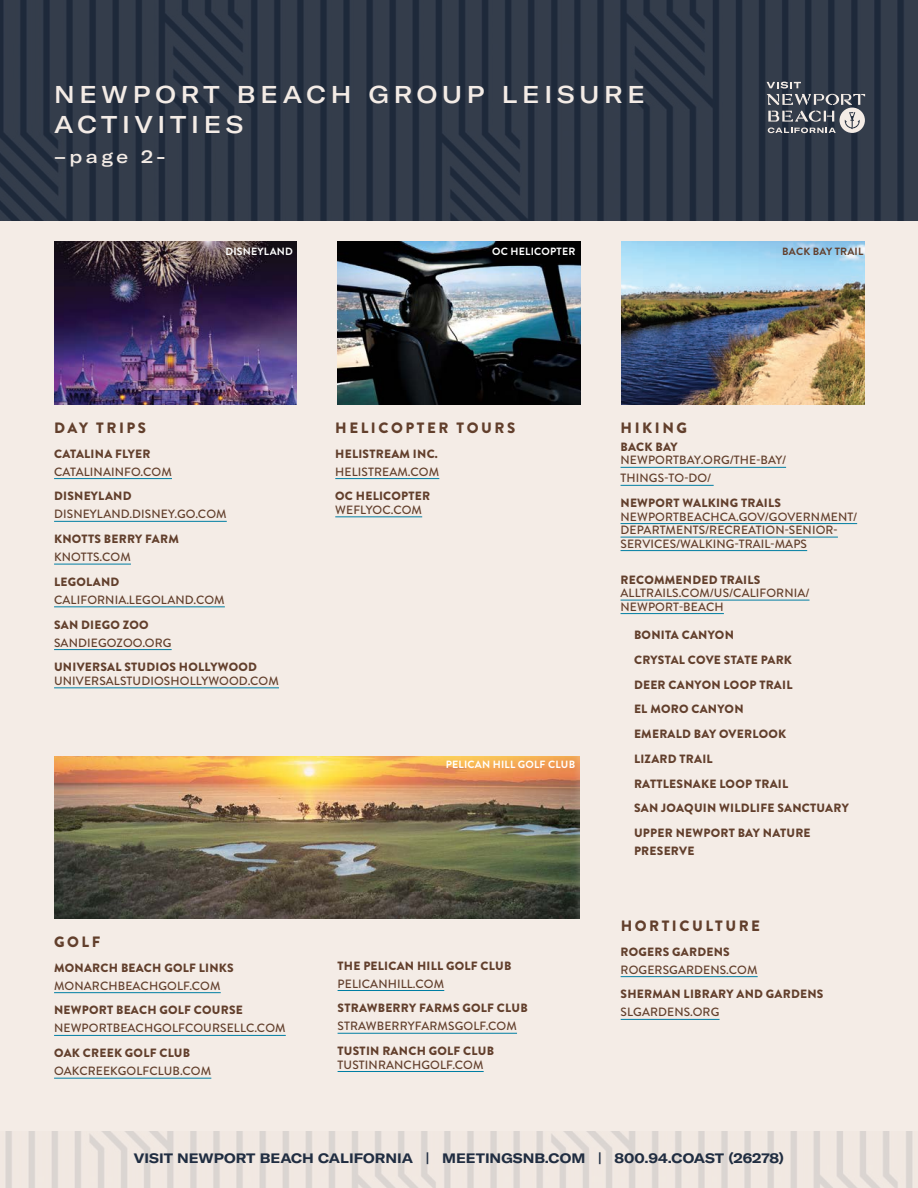
<style>
.page{position:relative;width:918px;height:1188px;background:#f4ece6}
.page>*{position:absolute;margin:0;border:0;box-sizing:border-box;transform-origin:0 0}
.t1{font:500 expanded 24px/30px "GT America";letter-spacing:.2em;color:#f4ece6}
.t2{font:500 expanded 18px "GT America";color:#f4ece6}
.t3{font:900 15px "Brandon Grotesque";letter-spacing:.17em;color:#623f2c}
.t4{font:700 expanded 13.5px "GT America";color:#202d41}
.t5{font:500 12px/18px "Brandon Grotesque";letter-spacing:.01em;color:#623f2c}
.t6{font:900 12px/18px "Brandon Grotesque";letter-spacing:.02em;color:#623f2c}
.t7{font:700 10.5px "Brandon Grotesque";letter-spacing:.02em;color:#fff}
.t8{font:700 10.5px "Brandon Grotesque";letter-spacing:.02em;color:#623f2c}
.s1{font-weight:900}
.s2{font-weight:500}
</style>
<div class="page">
<img style="left:5px;top:1132px;width:908px;height:56px">
<img style="left:0;top:0;width:918px;height:221px">
<hr style="left:54px;top:478px;width:118px;height:1px;background:#007ea3">
<hr style="left:54px;top:521px;width:173px;height:1px;background:#007ea3">
<hr style="left:54px;top:564px;width:77px;height:1px;background:#007ea3">
<hr style="left:54px;top:606px;width:171px;height:1px;background:#007ea3">
<hr style="left:54px;top:649px;width:118px;height:1px;background:#007ea3">
<hr style="left:54px;top:687px;width:225px;height:1px;background:#007ea3">
<hr style="left:54px;top:992px;width:167px;height:1px;background:#007ea3">
<hr style="left:54px;top:1035px;width:232px;height:1px;background:#007ea3">
<hr style="left:54px;top:1078px;width:157px;height:1px;background:#007ea3">
<hr style="left:335px;top:478px;width:104px;height:1px;background:#007ea3">
<hr style="left:335px;top:516px;width:87px;height:1px;background:#007ea3">
<hr style="left:621px;top:976px;width:137px;height:1px;background:#007ea3">
<hr style="left:621px;top:1019px;width:99px;height:1px;background:#007ea3">
<hr style="left:621px;top:467px;width:165px;height:1px;background:#007ea3">
<hr style="left:621px;top:485px;width:93px;height:1px;background:#007ea3">
<hr style="left:621px;top:523px;width:236px;height:1px;background:#007ea3">
<hr style="left:621px;top:537px;width:217px;height:1px;background:#007ea3">
<hr style="left:621px;top:550px;width:186px;height:1px;background:#007ea3">
<hr style="left:621px;top:600px;width:189px;height:1px;background:#007ea3">
<hr style="left:621px;top:613px;width:103px;height:1px;background:#007ea3">
<hr style="left:338px;top:990px;width:106px;height:1px;background:#007ea3">
<hr style="left:338px;top:1033px;width:179px;height:1px;background:#007ea3">
<hr style="left:338px;top:1071px;width:146px;height:1px;background:#007ea3">
<img style="left:338px;top:242px;width:242px;height:162px">
<img style="left:622px;top:242px;width:243px;height:162px">
<img style="left:54px;top:242px;width:243px;height:162px">
<img style="left:54px;top:756px;width:526px;height:162px">
<svg style="left:767px;top:82px;width:98px;height:51px"></svg>
<p class="t1" style="left:54px;top:80px;width:592px">NEWPORT BEACH GROUP LEISURE<br>ACTIVITIES</p>
<p class="t2" style="left:54px;top:146px;width:113px">–page 2-</p>
<p class="t7" style="left:225px;top:244px;width:69px">DISNEYLAND</p>
<p class="t7" style="left:492px;top:244px;width:85px">OC HELICOPTER</p>
<p class="t8" style="left:782px;top:244px;width:83px">BACK BAY TRAIL</p>
<p class="t3" style="left:54px;top:417px;width:94px">DAY TRIPS</p>
<p class="t5" style="left:54px;top:445px;width:119px"><span class="s1">CATALINA FLYER<br></span>CATALINAINFO.COM</p>
<p class="t5" style="left:54px;top:487px;width:174px"><span class="s1">DISNEYLAND<br></span>DISNEYLAND.DISNEY.GO.COM</p>
<p class="t6" style="left:54px;top:530px;width:126px">KNOTTS BERRY FARM<br><span class="s2">KNOTTS.COM</span></p>
<p class="t5" style="left:54px;top:573px;width:172px"><span class="s1">LEGOLAND<br></span>CALIFORNIA.LEGOLAND.COM</p>
<p class="t5" style="left:54px;top:616px;width:119px"><span class="s1">SAN DIEGO ZOO<br></span>SANDIEGOZOO.ORG</p>
<p class="t5" style="left:54px;top:661px;width:226px;line-height:13.5px"><span class="s1">UNIVERSAL STUDIOS HOLLYWOOD<br></span>UNIVERSALSTUDIOSHOLLYWOOD.COM</p>
<p class="t3" style="left:54px;top:931px;width:48px">GOLF</p>
<p class="t6" style="left:54px;top:959px;width:181px">MONARCH BEACH GOLF LINKS<br><span class="s2">MONARCHBEACHGOLF.COM</span></p>
<p class="t5" style="left:54px;top:1001px;width:233px"><span class="s1">NEWPORT BEACH GOLF COURSE<br></span>NEWPORTBEACHGOLFCOURSELLC.COM</p>
<p class="t5" style="left:54px;top:1044px;width:159px"><span class="s1">OAK CREEK GOLF CLUB<br></span>OAKCREEKGOLFCLUB.COM</p>
<p class="t3" style="left:335px;top:417px;width:181px">HELICOPTER TOURS</p>
<p class="t6" style="left:335px;top:445px;width:105px">HELISTREAM INC.<br><span class="s2">HELISTREAM.COM</span></p>
<p class="t6" style="left:335px;top:490px;width:96px;line-height:13.5px">OC HELICOPTER<br><span class="s2">WEFLYOC.COM</span></p>
<p class="t7" style="left:446px;top:757px;width:131px">PELICAN HILL GOLF CLUB</p>
<p class="t6" style="left:338px;top:957px;width:175px">THE PELICAN HILL GOLF CLUB<br><span class="s2">PELICANHILL.COM</span></p>
<p class="t6" style="left:338px;top:999px;width:192px">STRAWBERRY FARMS GOLF CLUB<br><span class="s2">STRAWBERRYFARMSGOLF.COM</span></p>
<p class="t6" style="left:338px;top:1044px;width:158px;line-height:13.5px">TUSTIN RANCH GOLF CLUB<br><span class="s2">TUSTINRANCHGOLF.COM</span></p>
<p class="t3" style="left:621px;top:417px;width:68px">HIKING</p>
<p class="t6" style="left:621px;top:438px;width:59px">BACK BAY</p>
<p class="t5" style="left:621px;top:451px;width:167px">NEWPORTBAY.ORG/THE-BAY/<br>THINGS-TO-DO/</p>
<p class="t6" style="left:621px;top:494px;width:162px">NEWPORT WALKING TRAILS</p>
<p class="t5" style="left:621px;top:510px;width:238px;line-height:13.5px">NEWPORTBEACHCA.GOV/GOVERNMENT/<br>DEPARTMENTS/RECREATION-SENIOR-<br>SERVICES/WALKING-TRAIL-MAPS</p>
<p class="t5" style="left:621px;top:573px;width:190px;line-height:13.5px"><span class="s1">RECOMMENDED TRAILS<br></span>ALLTRAILS.COM/US/CALIFORNIA/<br>NEWPORT-BEACH</p>
<p class="t6" style="left:634px;top:626px;width:101px">BONITA CANYON</p>
<p class="t6" style="left:634px;top:651px;width:160px">CRYSTAL COVE STATE PARK</p>
<p class="t6" style="left:634px;top:676px;width:160px">DEER CANYON LOOP TRAIL</p>
<p class="t6" style="left:634px;top:700px;width:111px">EL MORO CANYON</p>
<p class="t6" style="left:634px;top:725px;width:154px">EMERALD BAY OVERLOOK</p>
<p class="t6" style="left:634px;top:750px;width:80px">LIZARD TRAIL</p>
<p class="t6" style="left:634px;top:775px;width:156px">RATTLESNAKE LOOP TRAIL</p>
<p class="t6" style="left:634px;top:799px;width:216px">SAN JOAQUIN WILDLIFE SANCTUARY</p>
<p class="t6" style="left:634px;top:824px;width:178px">UPPER NEWPORT BAY NATURE<br>PRESERVE</p>
<p class="t3" style="left:621px;top:915px;width:141px">HORTICULTURE</p>
<p class="t5" style="left:621px;top:943px;width:138px"><span class="s1">ROGERS GARDENS<br></span>ROGERSGARDENS.COM</p>
<p class="t6" style="left:621px;top:985px;width:204px">SHERMAN LIBRARY AND GARDENS<br><span class="s2">SLGARDENS.ORG</span></p>
<p class="t4" style="left:134px;top:1150px;width:652px">VISIT NEWPORT BEACH CALIFORNIA | MEETINGSNB.COM | 800.94.COAST (26278)</p>
</div>
